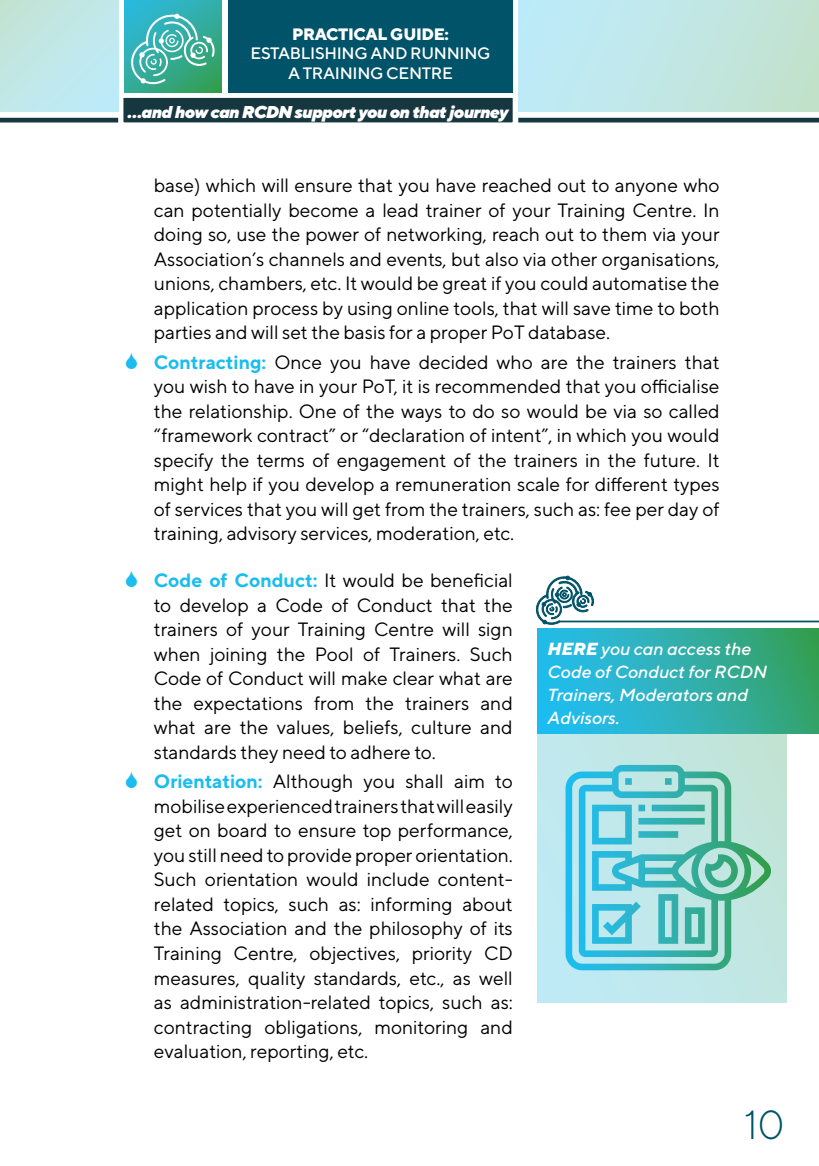
<style>
.page{position:relative;width:819px;height:1166px;background:#fff}
.page>*{position:absolute;margin:0;border:0;box-sizing:border-box;transform-origin:0 0}
.t1{font:300 40.6px "TT Norms";color:#005368}
.t2{font:19.25px/24.5px "TT Norms";letter-spacing:-.005em;color:#000;text-align:justify}
.t3{font:italic 500 17.5px/22.8px "TT Norms";color:#fff}
.t4{font:italic 900 17.15px "TT Norms";letter-spacing:-.045em;color:#fff}
.t5{font:500 16.45px/19.6px "TT Norms";letter-spacing:-.02em;color:#fff;text-align:center}
.t6{font:800 16.45px "TT Norms";letter-spacing:-.02em;color:#fff}
.s1{font-weight:700;color:#1bbcef}
.s2{font-weight:800}
</style>
<div class="page">
<div style="left:518px;top:0;width:301px;height:112px;background:linear-gradient(to right,#beebfb,#c3e2cd)"></div>
<div style="left:0;top:0;width:118px;height:112px;background:linear-gradient(to right,#c2e5dd,#bfeaf4)"></div>
<hr style="left:0;top:118px;width:118px;height:4px;background:#173740">
<hr style="left:518px;top:118px;width:301px;height:4px;background:#173740">
<div style="left:228px;top:0;width:285px;height:92px;background:#005368"></div>
<svg style="left:124px;top:0;width:97px;height:92px;background:#30ada2"></svg>
<svg style="left:118px;top:93px;width:395px;height:30px;background:#445d65"></svg>
<svg style="left:130px;top:14px;width:85px;height:70px;background:#58bbae"></svg>
<div style="left:537px;top:723px;width:249px;height:279px;background:linear-gradient(to right,#bbe8f4,#bee3d8)"></div>
<svg style="left:537px;top:628px;width:282px;height:105px;background:#2dafae"></svg>
<svg style="left:565px;top:765px;width:206px;height:205px;background:#85d1d2"></svg>
<svg style="left:535px;top:576px;width:59px;height:49px"></svg>
<hr style="left:559px;top:620px;width:260px;height:2px;background:#005368">
<p class="t6" style="left:292px;top:23px;width:158px">PRACTICAL GUIDE:</p>
<p class="t5" style="left:250px;top:43px;width:241px">ESTABLISHING AND RUNNING<br>A TRAINING CENTRE</p>
<p class="t4" style="left:127px;top:101px;width:382px">…and how can RCDN support you on that journey</p>
<p class="t2" style="left:154px;top:173px;width:567px">base) which will ensure that you have reached out to anyone who can potentially become a lead trainer of your Training Centre. In doing so, use the power of networking, reach out to them via your Association’s channels and events, but also via other organisations, unions, chambers, etc. It would be great if you could automatise the application process by using online tools, that will save time to both parties and will set the basis for a proper PoT database.</p>
<p class="t2" style="left:154px;top:349px;width:567px"><span class="s1">Contracting:</span> Once you have decided who are the trainers that you wish to have in your PoT, it is recommended that you officialise the relationship. One of the ways to do so would be via so called “framework contract” or “declaration of intent”, in which you would specify the terms of engagement of the trainers in the future. It might help if you develop a remuneration scale for different types of services that you will get from the trainers, such as: fee per day of training, advisory services, moderation, etc.</p>
<p class="t2" style="left:154px;top:568px;width:360px"><span class="s1">Code of Conduct:</span> It would be beneficial to develop a Code of Conduct that the trainers of your Training Centre will sign when joining the Pool of Trainers. Such Code of Conduct will make clear what are the expectations from the trainers and what are the values, beliefs, culture and standards they need to adhere to.</p>
<p class="t2" style="left:154px;top:769px;width:360px"><span class="s1">Orientation:</span> Although you shall aim to mobilise experienced trainers that will easily get on board to ensure top performance, you still need to provide proper orientation.<br>Such orientation would include content&shy;related topics, such as: informing about the Association and the philosophy of its Training Centre, objectives, priority CD measures, quality standards, etc., as well as administration-related topics, such as: contracting obligations, monitoring and evaluation, reporting, etc.</p>
<p class="t3" style="left:547px;top:637px;width:221px"><span class="s2">HERE</span> you can access the<br>Code of Conduct for RCDN<br>Trainers, Moderators and<br>Advisors.</p>
<h1 class="t1" style="left:744px;top:1099px;width:42px">10</h1>
</div>
